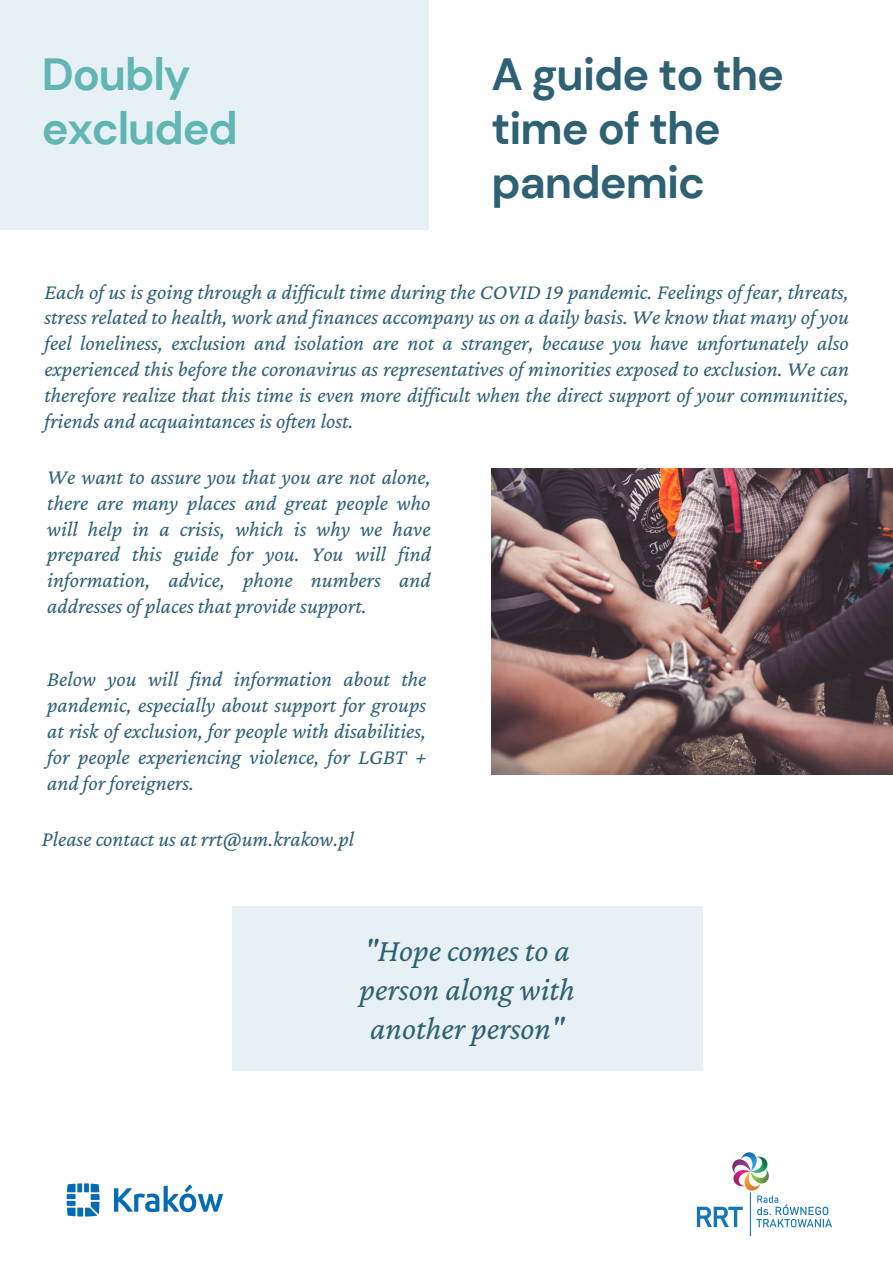
<style>
.page{position:relative;width:893px;height:1263px;background:#fff}
.page>*{position:absolute;margin:0;border:0;box-sizing:border-box;transform-origin:0 0}
.t1{font:700 45px/54px "DM Sans";letter-spacing:-.02em;color:#2e6173}
.t2{font:700 45px/54px "DM Sans";letter-spacing:-.025em;color:#61b6b3}
.t3{font:italic 32.62px/38.8px "Crimson Pro";color:#2e6173;text-align:center}
.t4{font:italic 21.75px/25.9px "Crimson Pro";color:#2e6173;text-align:justify}
</style>
<div class="page">
<div style="left:232px;top:906px;width:470px;height:165px;background:#e7f0f4"></div>
<img style="left:491px;top:469px;width:402px;height:306px">
<div style="left:0;top:0;width:428px;height:230px;background:#e7f0f4"></div>
<img style="left:66px;top:1183px;width:157px;height:34px">
<img style="left:696px;top:1152px;width:136px;height:85px">
<h1 class="t2" style="left:42px;top:48px;width:197px">Doubly excluded</h1>
<h1 class="t1" style="left:491px;top:48px;width:294px">A guide to the time of the pandemic</h1>
<p class="t4" style="left:44px;top:278px;width:806px">Each of us is going through a dif icult time during the COVID 19 pandemic. Feelings of fear, threats, stress related to health, work and finances accompany us on a daily basis. We know that many of you feel loneliness, exclusion and isolation are not a stranger, because you have unfortunately also experienced this before the coronavirus as representatives of minorities exposed to exclusion. We can therefore realize that this time is even more dif icult when the direct support of your communities, friends and acquaintances is often lost.</p>
<p class="t4" style="left:47px;top:463px;width:385px">We want to assure you that you are not alone, there are many places and great people who will help in a crisis, which is why we have prepared this guide for you. You will find information, advice, phone numbers and addresses of places that provide support.</p>
<p class="t4" style="left:47px;top:666px;width:381px">Below you will find information about the pandemic, especially about support for groups at risk of exclusion, for people with disabilities, for people experiencing violence, for LGBT + and for foreigners.</p>
<p class="t4" style="left:42px;top:825px;width:314px">Please contact us at rrt@um.krakow.pl</p>
<h2 class="t3" style="left:360px;top:931px;width:217px">"Hope comes to a person along with another person"</h2>
</div>
